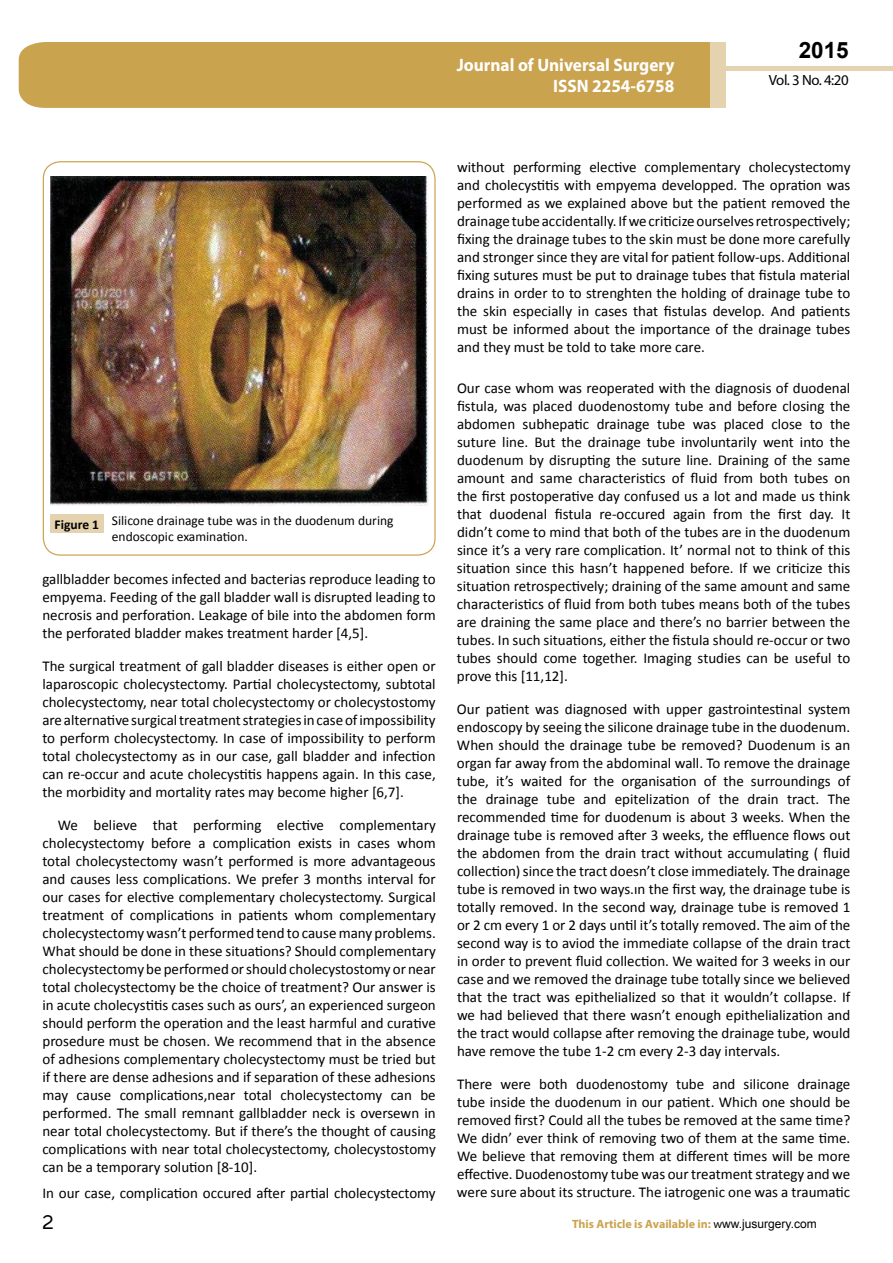
<style>
.page{position:relative;width:893px;height:1263px;background:#fff}
.page>*{position:absolute;margin:0;border:0;box-sizing:border-box;transform-origin:0 0}
.t1{font:25.5px "Tunga";color:#000}
.t2{font:700 22.5px "Arial";color:#000}
.t3{font:700 18px/21.6px "Myriad Pro";color:#fff;text-align:right;scale:.96 1}
.t4{font:15px/18px "Calibri";color:#000;text-align:justify}
.t5{font:14.85px "Myriad Pro";letter-spacing:-.03em;color:#000}
.t6{font:13.5px/16.2px "Calibri";color:#000}
.t7{font:700 12px "Myriad Pro";color:#caa34f}
.s1{font-weight:700}
.s2{font-weight:400;color:#000}
.s3{font-family:"Arial";font-weight:400;color:#000}
</style>
<div class="page">
<div style="left:722px;top:66px;width:171px;height:5px;background:#e5d2ae"></div>
<div style="left:19px;top:42px;width:691px;height:66px;background:#caa34f"></div>
<div style="left:710px;top:42px;width:15px;height:66px;background:#e5d2ae"></div>
<img style="left:50px;top:176px;width:378px;height:330px">
<div style="left:50px;top:514px;width:53px;height:19px;background:#e5d2ae"></div>
<p class="t3" style="left:457px;top:53px;width:228px">Journal of Universal Surgery<br>ISSN 2254-6758</p>
<h2 class="t2" style="left:799px;top:35px;width:52px">2015</h2>
<p class="t5" style="left:769px;top:71px;width:81px">Vol. 3 No. 4:20</p>
<p class="t6" style="left:112px;top:512px;width:283px;text-indent:-57px"><span class="s1">Figure 1</span> Silicone drainage tube was in the duodenum during endoscopic examination.</p>
<p class="t4" style="left:42px;top:570px;width:395px">gallbladder becomes infected and bacterias reproduce leading to empyema. Feeding of the gall bladder wall is disrupted leading to necrosis and perforation. Leakage of bile into the abdomen form the perforated bladder makes treatment harder [4,5].</p>
<p class="t4" style="left:42px;top:657px;width:395px">The surgical treatment of gall bladder diseases is either open or laparoscopic cholecystectomy. Partial cholecystectomy, subtotal cholecystectomy, near total cholecystectomy or cholecystostomy arealternativesurgicaltreatmentstrategiesincaseofimpossibility to perform cholecystectomy. In case of impossibility to perform total cholecystectomy as in our case, gall bladder and infection can re-occur and acute cholecystitis happens again. In this case, the morbidity and mortality rates may become higher [6,7].</p>
<p class="t4" style="left:42px;top:816px;width:395px;text-indent:15px">We believe that performing elective complementary cholecystectomy before a complication exists in cases whom total cholecystectomy wasn’t performed is more advantageous and causes less complications. We prefer 3 months interval for our cases for elective complementary cholecystectomy. Surgical treatment of complications in patients whom complementary cholecystectomy wasn’t performed tend to cause many problems.<br>What should be done in these situations? Should complementary cholecystectomy be performed or should cholecystostomy or near total cholecystectomy be the choice of treatment? Our answer is in acute cholecystitis cases such as ours’, an experienced surgeon should perform the operation and the least harmful and curative prosedure must be chosen. We recommend that in the absence of adhesions complementary cholecystectomy must be tried but if there are dense adhesions and if separation of these adhesions may cause complications,near total cholecystectomy can be performed. The small remnant gallbladder neck is oversewn in near total cholecystectomy. But if there’s the thought of causing complications with near total cholecystectomy, cholecystostomy can be a temporary solution [8-10].</p>
<p class="t4" style="left:42px;top:1183px;width:395px">In our case, complication occured after partial cholecystectomy</p>
<p class="t4" style="left:457px;top:158px;width:395px">without performing elective complementary cholecystectomy and cholecystitis with empyema developped. The opration was performed as we explained above but the patient removed the drainagetubeaccidentally.Ifwecriticizeourselvesretrospectively; fixing the drainage tubes to the skin must be done more carefully and stronger since they are vital for patient follow-ups. Additional fixing sutures must be put to drainage tubes that fistula material drains in order to to strenghten the holding of drainage tube to the skin especially in cases that fistulas develop. And patients must be informed about the importance of the drainage tubes and they must be told to take more care.</p>
<p class="t4" style="left:457px;top:379px;width:395px">Our case whom was reoperated with the diagnosis of duodenal fistula, was placed duodenostomy tube and before closing the abdomen subhepatic drainage tube was placed close to the suture line. But the drainage tube involuntarily went into the duodenum by disrupting the suture line. Draining of the same amount and same characteristics of fluid from both tubes on the first postoperative day confused us a lot and made us think that duodenal fistula re-occured again from the first day. It didn’t come to mind that both of the tubes are in the duodenum since it’s a very rare complication. It’ normal not to think of this situation since this hasn’t happened before. If we criticize this situation retrospectively; draining of the same amount and same characteristics of fluid from both tubes means both of the tubes are draining the same place and there’s no barrier between the tubes. In such situations, either the fistula should re-occur or two tubes should come together. Imaging studies can be useful to prove this [11,12].</p>
<p class="t4" style="left:457px;top:700px;width:395px">Our patient was diagnosed with upper gastrointestinal system endoscopy by seeing the silicone drainage tube in the duodenum.<br>When should the drainage tube be removed? Duodenum is an organ far away from the abdominal wall. To remove the drainage tube, it’s waited for the organisation of the surroundings of the drainage tube and epitelization of the drain tract. The recommended time for duodenum is about 3 weeks. When the drainage tube is removed after 3 weeks, the effluence flows out the abdomen from the drain tract without accumulating ( fluid collection) since the tract doesn’t close immediately. The drainage tube is removed in two ways.ın the first way, the drainage tube is totally removed. In the second way, drainage tube is removed 1 or 2 cm every 1 or 2 days until it’s totally removed. The aim of the second way is to aviod the immediate collapse of the drain tract in order to prevent fluid collection. We waited for 3 weeks in our case and we removed the drainage tube totally since we believed that the tract was epithelialized so that it wouldn’t collapse. If we had believed that there wasn’t enough epithelialization and the tract would collapse after removing the drainage tube, would have remove the tube 1-2 cm every 2-3 day intervals.</p>
<p class="t4" style="left:457px;top:1075px;width:395px">There were both duodenostomy tube and silicone drainage tube inside the duodenum in our patient. Which one should be removed first? Could all the tubes be removed at the same time?<br>We didn’ ever think of removing two of them at the same time.<br>We believe that removing them at different times will be more effective. Duodenostomy tube was our treatment strategy and we were sure about its structure. The iatrogenic one was a traumatic</p>
<h1 class="t1" style="left:42px;top:1205px;width:13px">2</h1>
<p class="t7" style="left:572px;top:1216px;width:246px">This Article is Available in: <span class="s2">w</span><span class="s3">ww.jusurgery.com</span></p>
</div>
